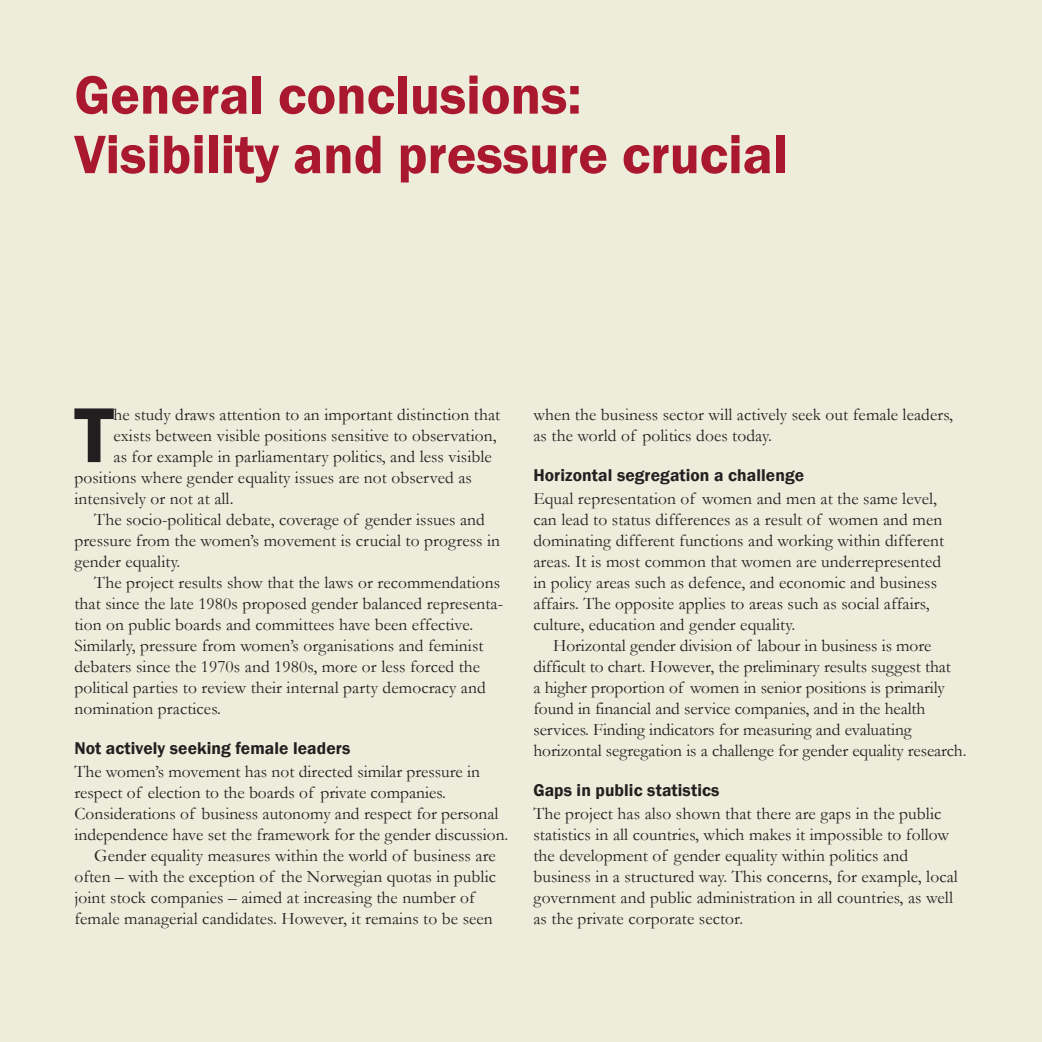
<style>
.page{position:relative;width:1042px;height:1042px;background:#eeeddb}
.page>*{position:absolute;margin:0;border:0;box-sizing:border-box;transform-origin:0 0}
.brød_innrykk{font:600 80.5px "Franklin Gothic";color:#231f20}
.brød_innrykk-2{font:600 56px/59.5px "Franklin Gothic";letter-spacing:-.005em;color:#a9182f}
.brød_innrykk-3{font:17.5px/21px "Garamond";letter-spacing:.005em;color:#231f20}
.mellomtittel{font:600 17.5px "Franklin Gothic";letter-spacing:.005em;color:#231f20}
.brød_innrykk-4{font:600 17.5px "Franklin Gothic";letter-spacing:.005em;color:#231f20}
</style>
<div class="page">
<p class="brød_innrykk-2" style="left:74px;top:66px;width:714px">General conclusions:<br>Visibility and pressure crucial</p>
<p class="brød_innrykk" style="left:74px;top:386px;width:41px">T</p>
<p class="brød_innrykk-3" style="left:113px;top:404px;width:388px">he study draws attention to an important distinction that</p>
<p class="brød_innrykk-3" style="left:113px;top:425px;width:385px">exists between visible positions sensitive to observation,</p>
<p class="brød_innrykk-3" style="left:113px;top:446px;width:380px">as for example in parliamentary politics, and less visible</p>
<p class="brød_innrykk-3" style="left:74px;top:467px;width:399px">positions where gender equality issues are not observed as</p>
<p class="brød_innrykk-3" style="left:74px;top:488px;width:161px">intensively or not at all.</p>
<p class="brød_innrykk-3" style="left:74px;top:509px;width:427px;text-indent:20px">The socio-political debate, coverage of gender issues and pressure from the women’s movement is crucial to progress in gender equality.</p>
<p class="brød_innrykk-3" style="left:74px;top:572px;width:430px;text-indent:20px">The project results show that the laws or recommendations that since the late 1980s proposed gender balanced representa&shy;tion on public boards and committees have been effective.<br>Similarly, pressure from women’s organisations and feminist debaters since the 1970s and 1980s, more or less forced the political parties to review their internal party democracy and nomination practices.</p>
<p class="brød_innrykk-4" style="left:74px;top:738px;width:277px">Not actively seeking female leaders</p>
<p class="brød_innrykk-3" style="left:74px;top:761px;width:435px">The women’s movement has not directed similar pressure in respect of election to the boards of private companies.<br>Considerations of business autonomy and respect for personal independence have set the framework for the gender discussion.</p>
<p class="brød_innrykk-3" style="left:74px;top:845px;width:423px;text-indent:20px">Gender equality measures within the world of business are often – with the exception of the Norwegian quotas in public joint stock companies – aimed at increasing the number of female managerial candidates. However, it remains to be seen</p>
<p class="brød_innrykk-3" style="left:533px;top:404px;width:421px">when the business sector will actively seek out female leaders, as the world of politics does today.</p>
<p class="mellomtittel" style="left:533px;top:465px;width:272px">Horizontal segregation a challenge</p>
<p class="brød_innrykk-3" style="left:533px;top:488px;width:412px">Equal representation of women and men at the same level, can lead to status differences as a result of women and men dominating different functions and working within different areas. It is most common that women are underrepresented in policy areas such as defence, and economic and business affairs. The opposite applies to areas such as social affairs, culture, education and gender equality.</p>
<p class="brød_innrykk-3" style="left:533px;top:635px;width:435px;text-indent:20px">Horizontal gender division of labour in business is more difficult to chart. However, the preliminary results suggest that<br>a higher proportion of women in senior positions is primarily found in financial and service companies, and in the health services. Finding indicators for measuring and evaluating horizontal segregation is a challenge for gender equality research.</p>
<p class="mellomtittel" style="left:533px;top:780px;width:187px">Gaps in public statistics</p>
<p class="brød_innrykk-3" style="left:533px;top:803px;width:426px">The project has also shown that there are gaps in the public statistics in all countries, which makes it impossible to follow the development of gender equality within politics and business in a structured way. This concerns, for example, local government and public administration in all countries, as well as the private corporate sector.</p>
</div>
